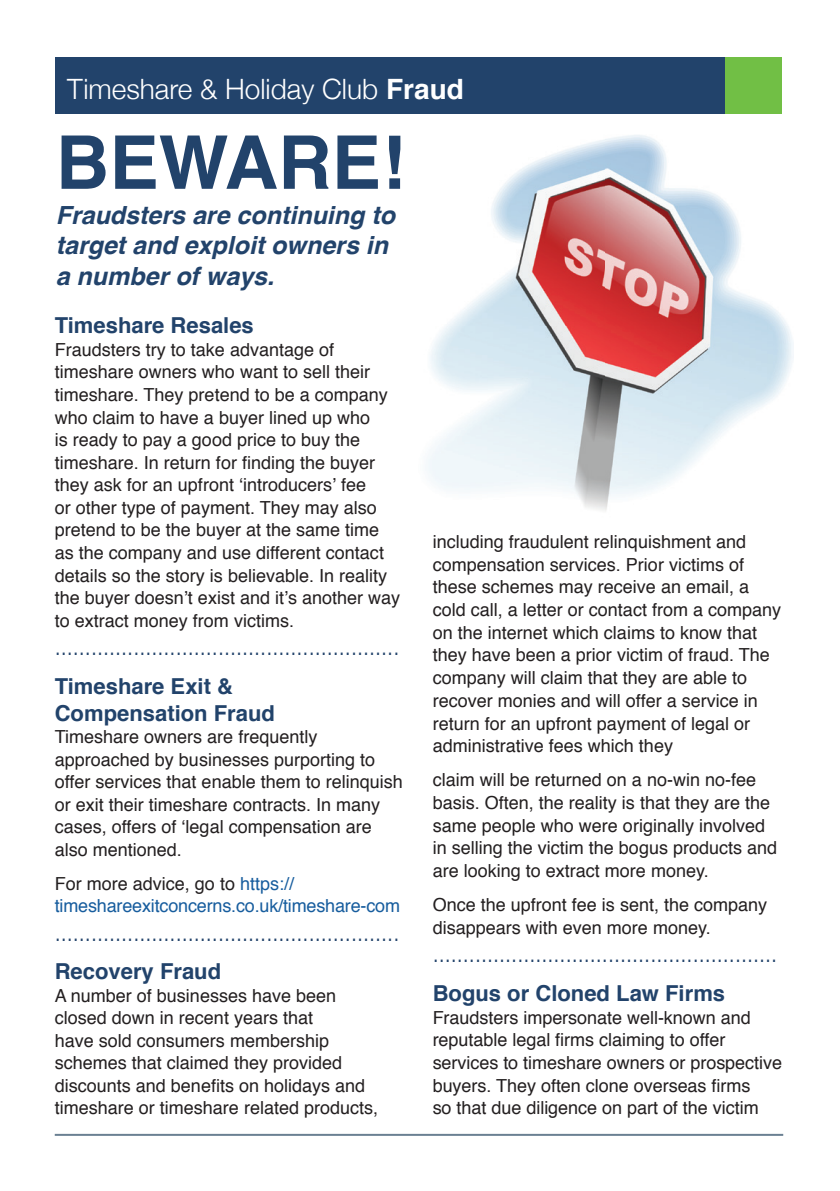
<style>
.page{position:relative;width:840px;height:1191px;background:#fff}
.page>*{position:absolute;margin:0;border:0;box-sizing:border-box;transform-origin:0 0}
.t1{font:700 74px "Helvetica";color:#22436b}
.t2{font:300 28px "Helvetica Neue";color:#fff}
.t3{font:italic 700 25px/30px "Helvetica";color:#22436b}
.t4{font:300 22px "Helvetica Neue";color:#22436b}
.t5{font:700 22px/27px "Helvetica";color:#22436b}
.t6{font:18px/22.6px "Helvetica";color:#231f20}
.t7{font:18px/22.6px "Helvetica";letter-spacing:-.01em;color:#175d9e}
.s1{font-family:"Helvetica";font-weight:700}
.s2{color:#231f20}
</style>
<div class="page">
<div style="left:56px;top:57px;width:725px;height:56px;background:#22436b"></div>
<div style="left:725px;top:57px;width:56px;height:56px;background:#71bf45"></div>
<hr style="left:55px;top:1133px;width:727px;height:2px;background:#6a8092">
<img style="left:428px;top:135px;width:364px;height:376px">
<h2 class="t2" style="left:67px;top:67px;width:398px">Timeshare &amp; Holiday Club <span class="s1">Fraud</span></h2>
<h1 class="t1" style="left:56px;top:103px;width:351px">BEWARE!</h1>
<h3 class="t3" style="left:56px;top:201px;width:340px">Fraudsters are continuing to target and exploit owners in a number of ways.</h3>
<p class="t5" style="left:55px;top:312px;width:200px">Timeshare Resales</p>
<p class="t6" style="left:55px;top:338px;width:347px">Fraudsters try to take advantage of timeshare owners who want to sell their timeshare. They pretend to be a company who claim to have a buyer lined up who<br>is ready to pay a good price to buy the timeshare. In return for finding the buyer they ask for an upfront ‘introducers’ fee<br>or other type of payment. They may also pretend to be the buyer at the same time as the company and use different contact details so the story is believable. In reality the buyer doesn’t exist and it’s another way to extract money from victims.</p>
<p class="t4" style="left:55px;top:630px;width:346px">.........................................................</p>
<p class="t5" style="left:55px;top:672px;width:222px">Timeshare Exit &amp;<br>Compensation Fraud</p>
<p class="t6" style="left:55px;top:725px;width:349px">Timeshare owners are frequently approached by businesses purporting to offer services that enable them to relinquish or exit their timeshare contracts. In many cases, offers of ‘legal compensation are also mentioned.</p>
<p class="t7" style="left:55px;top:871px;width:346px"><span class="s2">For more advice, go to</span> https:// timeshareexitconcerns.co.uk/timeshare-com</p>
<p class="t4" style="left:55px;top:915px;width:346px">.........................................................</p>
<p class="t5" style="left:55px;top:958px;width:168px">Recovery Fraud</p>
<p class="t6" style="left:55px;top:983px;width:325px">A number of businesses have been closed down in recent years that<br>have sold consumers membership schemes that claimed they provided discounts and benefits on holidays and timeshare or timeshare related products,</p>
<p class="t6" style="left:432px;top:530px;width:350px">including fraudulent relinquishment and compensation services. Prior victims of these schemes may receive an email, a cold call, a letter or contact from a company on the internet which claims to know that they have been a prior victim of fraud. The company will claim that they are able to recover monies and will offer a service in return for an upfront payment of legal or administrative fees which they</p>
<p class="t6" style="left:432px;top:768px;width:346px">claim will be returned on a no-win no-fee basis. Often, the reality is that they are the same people who were originally involved in selling the victim the bogus products and are looking to extract more money.</p>
<p class="t6" style="left:432px;top:893px;width:336px">Once the upfront fee is sent, the company disappears with even more money.</p>
<p class="t4" style="left:432px;top:937px;width:346px">.........................................................</p>
<p class="t5" style="left:432px;top:980px;width:294px">Bogus or Cloned Law Firms</p>
<p class="t6" style="left:432px;top:1005px;width:351px">Fraudsters impersonate well-known and reputable legal firms claiming to offer services to timeshare owners or prospective buyers. They often clone overseas firms<br>so that due diligence on part of the victim</p>
</div>
